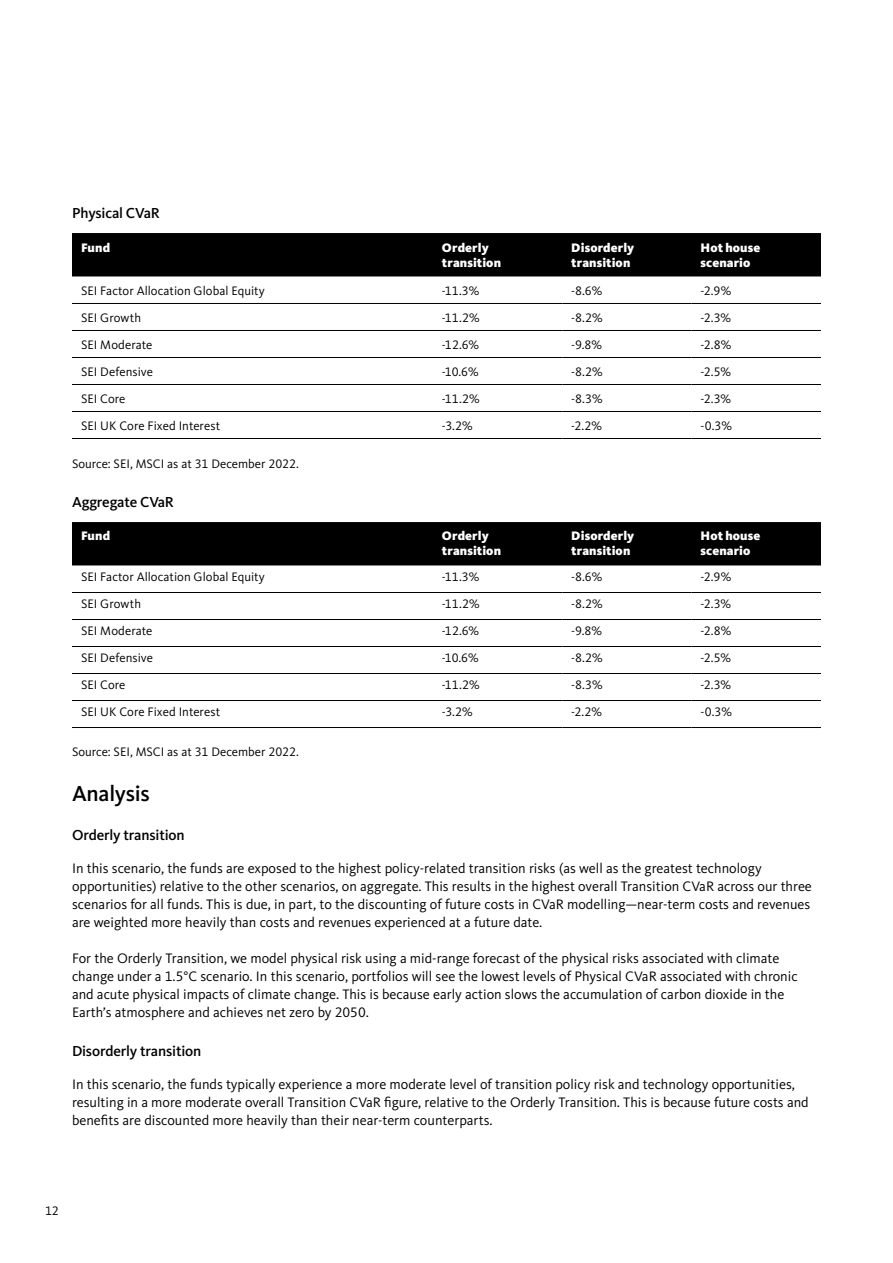
<style>
.page{position:relative;width:893px;height:1263px;background:#fff}
.page>*{position:absolute;margin:0;border:0;box-sizing:border-box;transform-origin:0 0}
.t1{font:500 22.5px "Kievit Pro";letter-spacing:-.01em;color:#000}
.t2{font:500 15px "Kievit Pro";letter-spacing:-.01em;color:#000}
.t3{font:14.25px/18px "Kievit Pro";color:#000}
.t4{font:12.75px "Kievit Pro";color:#000}
.t5{font:900 12.75px/15px "Kievit Pro";letter-spacing:.01em;color:#fff}
</style>
<div class="page">
<div style="left:72px;top:233px;width:749px;height:43px;background:#000"></div>
<hr style="left:72px;top:276px;width:361px;height:1px;background:#808285">
<hr style="left:433px;top:276px;width:129px;height:1px;background:#808285">
<hr style="left:562px;top:276px;width:130px;height:1px;background:#808285">
<hr style="left:692px;top:276px;width:129px;height:1px;background:#808285">
<hr style="left:72px;top:303px;width:361px;height:1px;background:#000">
<hr style="left:433px;top:303px;width:129px;height:1px;background:#000">
<hr style="left:562px;top:303px;width:130px;height:1px;background:#000">
<hr style="left:692px;top:303px;width:129px;height:1px;background:#000">
<hr style="left:72px;top:330px;width:361px;height:1px;background:#000">
<hr style="left:433px;top:330px;width:129px;height:1px;background:#000">
<hr style="left:562px;top:330px;width:130px;height:1px;background:#000">
<hr style="left:692px;top:330px;width:129px;height:1px;background:#000">
<hr style="left:72px;top:357px;width:361px;height:1px;background:#000">
<hr style="left:433px;top:357px;width:129px;height:1px;background:#000">
<hr style="left:562px;top:357px;width:130px;height:1px;background:#000">
<hr style="left:692px;top:357px;width:129px;height:1px;background:#000">
<hr style="left:72px;top:384px;width:361px;height:1px;background:#000">
<hr style="left:433px;top:384px;width:129px;height:1px;background:#000">
<hr style="left:562px;top:384px;width:130px;height:1px;background:#000">
<hr style="left:692px;top:384px;width:129px;height:1px;background:#000">
<hr style="left:72px;top:411px;width:361px;height:1px;background:#000">
<hr style="left:433px;top:411px;width:129px;height:1px;background:#000">
<hr style="left:562px;top:411px;width:130px;height:1px;background:#000">
<hr style="left:692px;top:411px;width:129px;height:1px;background:#000">
<hr style="left:72px;top:438px;width:361px;height:1px;background:#000">
<hr style="left:433px;top:438px;width:129px;height:1px;background:#000">
<hr style="left:562px;top:438px;width:130px;height:1px;background:#000">
<hr style="left:692px;top:438px;width:129px;height:1px;background:#000">
<div style="left:72px;top:522px;width:749px;height:43px;background:#000"></div>
<hr style="left:72px;top:565px;width:361px;height:1px;background:#808285">
<hr style="left:433px;top:565px;width:129px;height:1px;background:#808285">
<hr style="left:562px;top:565px;width:130px;height:1px;background:#808285">
<hr style="left:692px;top:565px;width:129px;height:1px;background:#808285">
<hr style="left:72px;top:592px;width:361px;height:1px;background:#000">
<hr style="left:433px;top:592px;width:129px;height:1px;background:#000">
<hr style="left:562px;top:592px;width:130px;height:1px;background:#000">
<hr style="left:692px;top:592px;width:129px;height:1px;background:#000">
<hr style="left:72px;top:619px;width:361px;height:1px;background:#000">
<hr style="left:433px;top:619px;width:129px;height:1px;background:#000">
<hr style="left:562px;top:619px;width:130px;height:1px;background:#000">
<hr style="left:692px;top:619px;width:129px;height:1px;background:#000">
<hr style="left:72px;top:646px;width:361px;height:1px;background:#000">
<hr style="left:433px;top:646px;width:129px;height:1px;background:#000">
<hr style="left:562px;top:646px;width:130px;height:1px;background:#000">
<hr style="left:692px;top:646px;width:129px;height:1px;background:#000">
<hr style="left:72px;top:673px;width:361px;height:1px;background:#000">
<hr style="left:433px;top:673px;width:129px;height:1px;background:#000">
<hr style="left:562px;top:673px;width:130px;height:1px;background:#000">
<hr style="left:692px;top:673px;width:129px;height:1px;background:#000">
<hr style="left:72px;top:700px;width:361px;height:1px;background:#000">
<hr style="left:433px;top:700px;width:129px;height:1px;background:#000">
<hr style="left:562px;top:700px;width:130px;height:1px;background:#000">
<hr style="left:692px;top:700px;width:129px;height:1px;background:#000">
<hr style="left:72px;top:727px;width:361px;height:1px;background:#000">
<hr style="left:433px;top:727px;width:129px;height:1px;background:#000">
<hr style="left:562px;top:727px;width:130px;height:1px;background:#000">
<hr style="left:692px;top:727px;width:129px;height:1px;background:#000">
<p class="t2" style="left:72px;top:204px;width:89px">Physical CVaR</p>
<p class="t5" style="left:81px;top:240px;width:31px">Fund</p>
<p class="t5" style="left:442px;top:240px;width:61px">Orderly transition</p>
<p class="t5" style="left:571px;top:240px;width:64px">Disorderly transition</p>
<p class="t5" style="left:701px;top:240px;width:61px">Hot house scenario</p>
<p class="t4" style="left:81px;top:283px;width:185px">SEI Factor Allocation Global Equity</p>
<p class="t4" style="left:442px;top:283px;width:39px">-11.3%</p>
<p class="t4" style="left:571px;top:283px;width:32px">-8.6%</p>
<p class="t4" style="left:701px;top:283px;width:32px">-2.9%</p>
<p class="t4" style="left:81px;top:310px;width:62px">SEI Growth</p>
<p class="t4" style="left:442px;top:310px;width:39px">-11.2%</p>
<p class="t4" style="left:571px;top:310px;width:33px">-8.2%</p>
<p class="t4" style="left:701px;top:310px;width:32px">-2.3%</p>
<p class="t4" style="left:81px;top:337px;width:73px">SEI Moderate</p>
<p class="t4" style="left:442px;top:337px;width:39px">-12.6%</p>
<p class="t4" style="left:571px;top:337px;width:32px">-9.8%</p>
<p class="t4" style="left:701px;top:337px;width:32px">-2.8%</p>
<p class="t4" style="left:81px;top:364px;width:73px">SEI Defensive</p>
<p class="t4" style="left:442px;top:364px;width:38px">-10.6%</p>
<p class="t4" style="left:571px;top:364px;width:33px">-8.2%</p>
<p class="t4" style="left:701px;top:364px;width:32px">-2.5%</p>
<p class="t4" style="left:81px;top:391px;width:46px">SEI Core</p>
<p class="t4" style="left:442px;top:391px;width:39px">-11.2%</p>
<p class="t4" style="left:571px;top:391px;width:33px">-8.3%</p>
<p class="t4" style="left:701px;top:391px;width:32px">-2.3%</p>
<p class="t4" style="left:81px;top:418px;width:141px">SEI UK Core Fixed Interest</p>
<p class="t4" style="left:442px;top:418px;width:32px">-3.2%</p>
<p class="t4" style="left:571px;top:418px;width:32px">-2.2%</p>
<p class="t4" style="left:701px;top:418px;width:33px">-0.3%</p>
<p class="t4" style="left:72px;top:456px;width:228px">Source: SEI, MSCI as at 31 December 2022.</p>
<p class="t2" style="left:72px;top:493px;width:103px">Aggregate CVaR</p>
<p class="t5" style="left:81px;top:528px;width:31px">Fund</p>
<p class="t5" style="left:442px;top:528px;width:61px">Orderly transition</p>
<p class="t5" style="left:571px;top:528px;width:64px">Disorderly transition</p>
<p class="t5" style="left:701px;top:528px;width:61px">Hot house scenario</p>
<p class="t4" style="left:81px;top:569px;width:185px">SEI Factor Allocation Global Equity</p>
<p class="t4" style="left:442px;top:569px;width:39px">-11.3%</p>
<p class="t4" style="left:571px;top:569px;width:32px">-8.6%</p>
<p class="t4" style="left:701px;top:569px;width:32px">-2.9%</p>
<p class="t4" style="left:81px;top:596px;width:62px">SEI Growth</p>
<p class="t4" style="left:442px;top:596px;width:39px">-11.2%</p>
<p class="t4" style="left:571px;top:596px;width:33px">-8.2%</p>
<p class="t4" style="left:701px;top:596px;width:32px">-2.3%</p>
<p class="t4" style="left:81px;top:623px;width:73px">SEI Moderate</p>
<p class="t4" style="left:442px;top:623px;width:39px">-12.6%</p>
<p class="t4" style="left:571px;top:623px;width:32px">-9.8%</p>
<p class="t4" style="left:701px;top:623px;width:32px">-2.8%</p>
<p class="t4" style="left:81px;top:650px;width:73px">SEI Defensive</p>
<p class="t4" style="left:442px;top:650px;width:38px">-10.6%</p>
<p class="t4" style="left:571px;top:650px;width:33px">-8.2%</p>
<p class="t4" style="left:701px;top:650px;width:32px">-2.5%</p>
<p class="t4" style="left:81px;top:677px;width:46px">SEI Core</p>
<p class="t4" style="left:442px;top:677px;width:39px">-11.2%</p>
<p class="t4" style="left:571px;top:677px;width:33px">-8.3%</p>
<p class="t4" style="left:701px;top:677px;width:32px">-2.3%</p>
<p class="t4" style="left:81px;top:704px;width:141px">SEI UK Core Fixed Interest</p>
<p class="t4" style="left:442px;top:704px;width:32px">-3.2%</p>
<p class="t4" style="left:571px;top:704px;width:32px">-2.2%</p>
<p class="t4" style="left:701px;top:704px;width:33px">-0.3%</p>
<p class="t4" style="left:72px;top:744px;width:228px">Source: SEI, MSCI as at 31 December 2022.</p>
<h1 class="t1" style="left:72px;top:780px;width:79px">Analysis</h1>
<p class="t2" style="left:72px;top:826px;width:114px">Orderly transition</p>
<p class="t3" style="left:72px;top:859px;width:741px">In this scenario, the funds are exposed to the highest policy-related transition risks (as well as the greatest technology opportunities) relative to the other scenarios, on aggregate. This results in the highest overall Transition CVaR across our three scenarios for all funds. This is due, in part, to the discounting of future costs in CVaR modelling—near-term costs and revenues are weighted more heavily than costs and revenues experienced at a future date.</p>
<p class="t3" style="left:72px;top:949px;width:727px">For the Orderly Transition, we model physical risk using a mid-range forecast of the physical risks associated with climate change under a 1.5°C scenario. In this scenario, portfolios will see the lowest levels of Physical CVaR associated with chronic and acute physical impacts of climate change. This is because early action slows the accumulation of carbon dioxide in the Earth’s atmosphere and achieves net zero by 2050.</p>
<p class="t2" style="left:72px;top:1042px;width:131px">Disorderly transition</p>
<p class="t3" style="left:72px;top:1075px;width:738px">In this scenario, the funds typically experience a more moderate level of transition policy risk and technology opportunities, resulting in a more moderate overall Transition CVaR figure, relative to the Orderly Transition. This is because future costs and benefits are discounted more heavily than their near-term counterparts.</p>
<p class="t4" style="left:45px;top:1203px;width:15px">12</p>
</div>
